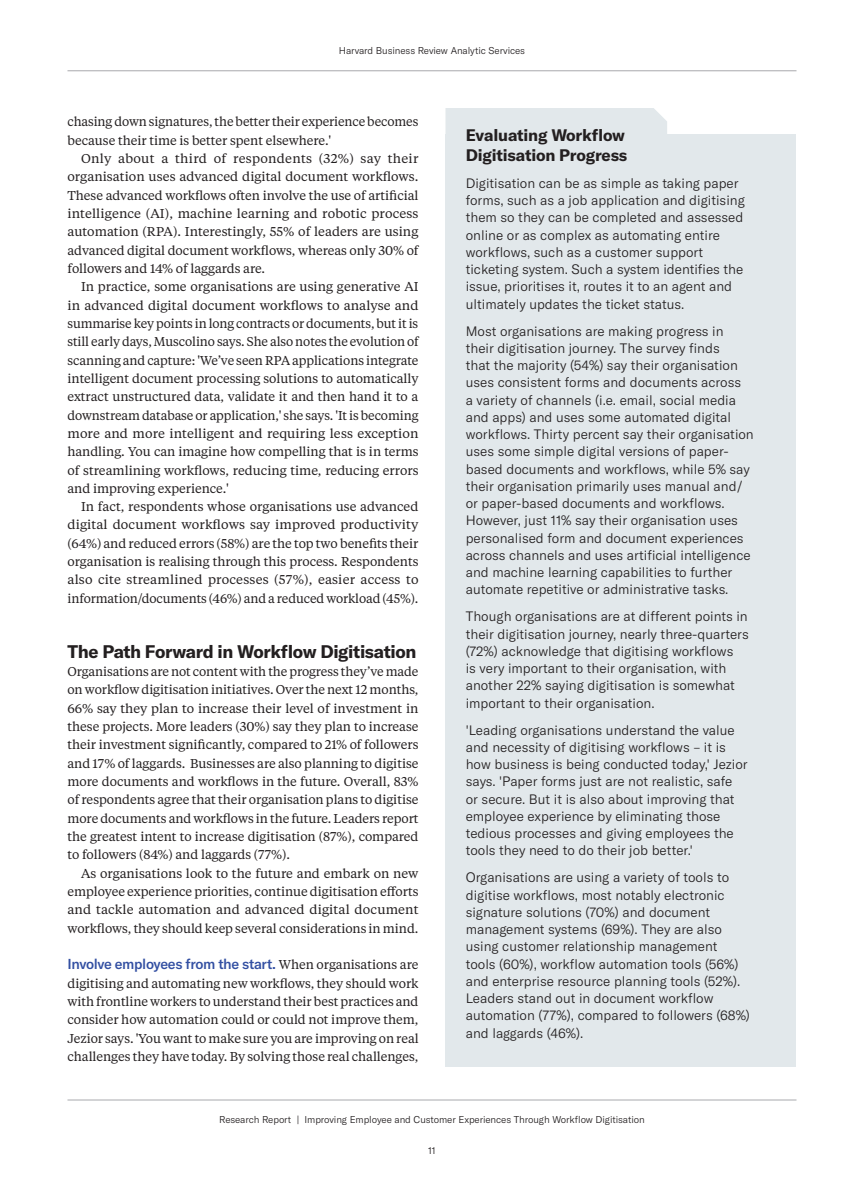
<style>
.page{position:relative;width:864px;height:1188px;background:#fff}
.page>*{position:absolute;margin:0;border:0;box-sizing:border-box;transform-origin:0 0}
.t1{font:700 18px "GT America";letter-spacing:-.02em;color:#231f20}
.t2{font:700 16.5px/19.5px "GT America";letter-spacing:-.01em;color:#231f20}
.t3{font:500 14.25px "GT America";letter-spacing:-.025em;color:#324fa2}
.t4{font:300 13.5px/17.2px "GT America";color:#231f20}
.t5{font:12.75px/18.3px "Tiempos Text";letter-spacing:-.005em;color:#231f20;text-align:justify}
.t6{font:300 9.75px "GT America";letter-spacing:-.01em;color:#231f20}
.s1{font-family:"Tiempos Text";font-weight:400;font-size:12.75px;color:#231f20}
</style>
<div class="page">
<div style="left:446px;top:134px;width:350px;height:932px;background:#e2e8eb"></div>
<div style="left:446px;top:108px;width:221px;height:26px;background:#e2e8eb"></div>
<hr style="left:68px;top:1100px;width:728px;height:1px;background:#a8a9ad">
<hr style="left:68px;top:70px;width:728px;height:1px;background:#a8a9ad">
<p class="t6" style="left:339px;top:45px;width:188px">Harvard Business Review Analytic Services</p>
<p class="t5" style="left:68px;top:112px;width:352px">chasing down signatures, the better their experience becomes because their time is better spent elsewhere.'</p>
<p class="t5" style="left:68px;top:149px;width:353px;text-indent:14px">Only about a third of respondents (32%) say their organisation uses advanced digital document workflows.<br>These advanced workflows often involve the use of artificial intelligence (AI), machine learning and robotic process automation (RPA). Interestingly, 55% of leaders are using advanced digital document workflows, whereas only 30% of followers and 14% of laggards are.</p>
<p class="t5" style="left:68px;top:277px;width:353px;text-indent:14px">In practice, some organisations are using generative AI in advanced digital document workflows to analyse and summarise key points in long contracts or documents, but it is still early days, Muscolino says. She also notes the evolution of scanning and capture: 'We’ve seen RPA applications integrate intelligent document processing solutions to automatically extract unstructured data, validate it and then hand it to a downstream database or application,' she says. 'It is becoming more and more intelligent and requiring less exception handling. You can imagine how compelling that is in terms of streamlining workflows, reducing time, reducing errors and improving experience.'</p>
<p class="t5" style="left:68px;top:497px;width:353px;text-indent:14px">In fact, respondents whose organisations use advanced digital document workflows say improved productivity (64%) and reduced errors (58%) are the top two benefits their organisation is realising through this process. Respondents also cite streamlined processes (57%), easier access to information/documents (46%) and a reduced workload (45%).</p>
<h1 class="t1" style="left:68px;top:640px;width:350px">The Path Forward in Workflow Digitisation</h1>
<p class="t5" style="left:68px;top:662px;width:353px">Organisations are not content with the progress they’ve made on workflow digitisation initiatives. Over the next 12 months, 66% say they plan to increase their level of investment in these projects. More leaders (30%) say they plan to increase their investment significantly, compared to 21% of followers and 17% of laggards. Businesses are also planning to digitise more documents and workflows in the future. Overall, 83% of respondents agree that their organisation plans to digitise more documents and workflows in the future. Leaders report the greatest intent to increase digitisation (87%), compared to followers (84%) and laggards (77%).</p>
<p class="t5" style="left:68px;top:863px;width:353px;text-indent:14px">As organisations look to the future and embark on new employee experience priorities, continue digitisation efforts and tackle automation and advanced digital document workflows, they should keep several considerations in mind.</p>
<p class="t3" style="left:68px;top:956px;width:353px">Involve employees from the start. <span class="s1">When organisations are</span></p>
<p class="t5" style="left:68px;top:973px;width:353px">digitising and automating new workflows, they should work with frontline workers to understand their best practices and consider how automation could or could not improve them, Jezior says. 'You want to make sure you are improving on real challenges they have today. By solving those real challenges,</p>
<p class="t2" style="left:466px;top:125px;width:163px">Evaluating Workflow<br>Digitisation Progress</p>
<p class="t4" style="left:466px;top:175px;width:281px">Digitisation can be as simple as taking paper forms, such as a job application and digitising them so they can be completed and assessed online or as complex as automating entire workflows, such as a customer support ticketing system. Such a system identifies the issue, prioritises it, routes it to an agent and ultimately updates the ticket status.</p>
<p class="t4" style="left:466px;top:322px;width:290px">Most organisations are making progress in their digitisation journey. The survey finds<br>that the majority (54%) say their organisation uses consistent forms and documents across<br>a variety of channels (i.e. email, social media and apps) and uses some automated digital workflows. Thirty percent say their organisation uses some simple digital versions of paper&shy;based documents and workflows, while 5% say their organisation primarily uses manual and/ or paper-based documents and workflows.<br>However, just 11% say their organisation uses personalised form and document experiences across channels and uses artificial intelligence and machine learning capabilities to further automate repetitive or administrative tasks.</p>
<p class="t4" style="left:466px;top:608px;width:285px">Though organisations are at different points in their digitisation journey, nearly three-quarters (72%) acknowledge that digitising workflows<br>is very important to their organisation, with another 22% saying digitisation is somewhat important to their organisation.</p>
<p class="t4" style="left:466px;top:721px;width:284px">'Leading organisations understand the value and necessity of digitising workflows – it is how business is being conducted today,' Jezior says. 'Paper forms just are not realistic, safe or secure. But it is also about improving that employee experience by eliminating those tedious processes and giving employees the tools they need to do their job better.'</p>
<p class="t4" style="left:466px;top:869px;width:286px">Organisations are using a variety of tools to digitise workflows, most notably electronic signature solutions (70%) and document management systems (69%). They are also using customer relationship management tools (60%), workflow automation tools (56%) and enterprise resource planning tools (52%).<br>Leaders stand out in document workflow automation (77%), compared to followers (68%) and laggards (46%).</p>
<p class="t6" style="left:219px;top:1114px;width:427px">Research Report | Improving Employee and Customer Experiences Through Workflow Digitisation</p>
<p class="t6" style="left:428px;top:1145px;width:9px">11</p>
</div>
